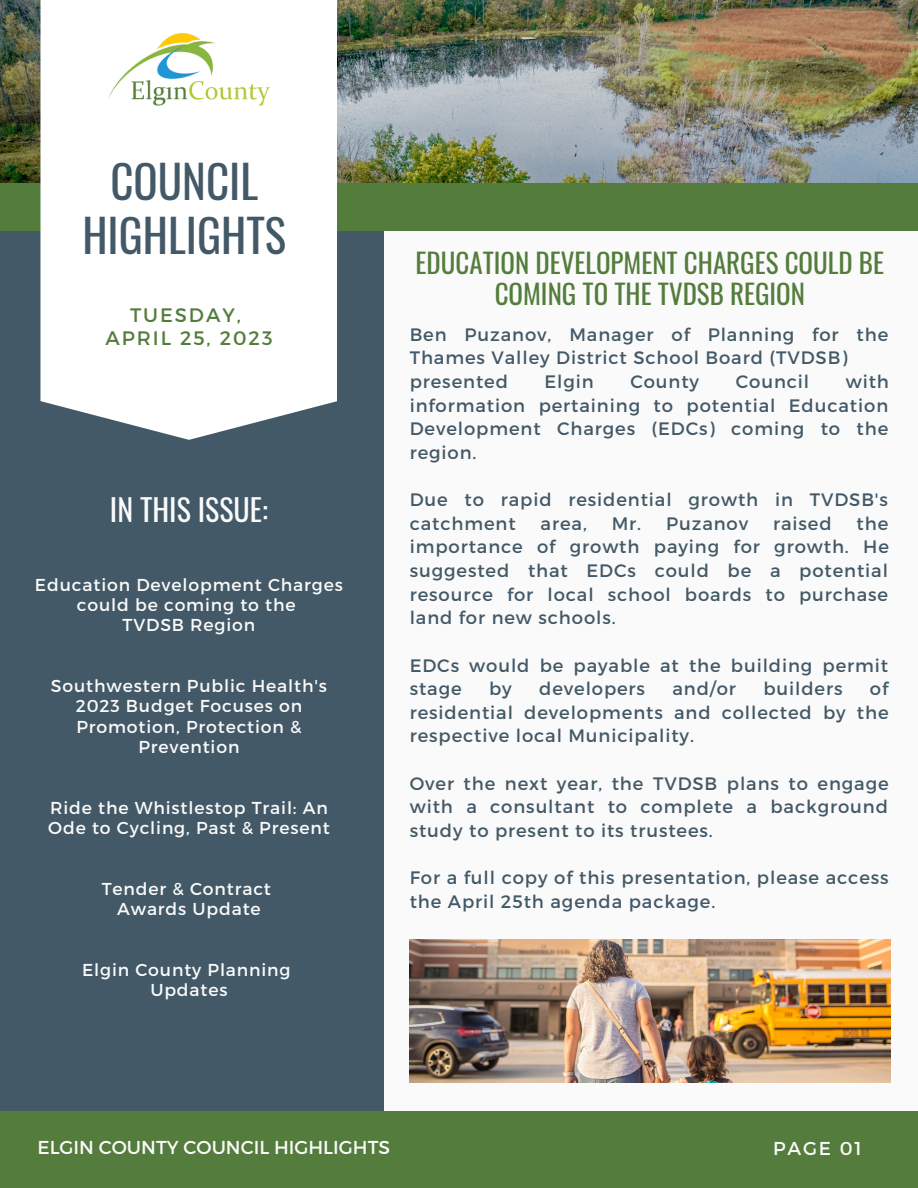
<style>
.page{position:relative;width:918px;height:1188px;background:#fafafa}
.page>*{position:absolute;margin:0;border:0;box-sizing:border-box;transform-origin:0 0}
.t1{font:45px/54px "Oswald";color:#435967;text-align:center}
.t2{font:30px "Oswald";color:#fafafa}
.t3{font:27px/31.5px "Oswald";color:#547c3c;text-align:center}
.t4{font:19.5px/22.5px "Montserrat";letter-spacing:.1em;color:#547c3c;text-align:center}
.t5{font:18.75px "Montserrat";color:#fafafa}
.t6{font:18.6px "Montserrat";letter-spacing:.1em;color:#fafafa}
.t7{font:18px/23.7px "Montserrat";letter-spacing:.05em;color:#435967}
.t8{font:17.25px/20.2px "Montserrat";letter-spacing:.05em;color:#fafafa;text-align:center}
</style>
<div class="page">
<img style="left:0;top:0;width:918px;height:183px">
<div style="left:0;top:230px;width:383px;height:934px;background:#435967"></div>
<div style="left:0;top:1111px;width:918px;height:77px;background:#547c3c"></div>
<div style="left:0;top:183px;width:918px;height:47px;background:#547c3c"></div>
<div style="left:40px;top:0;width:297px;height:440px;background:#fff"></div>
<img style="left:107px;top:31px;width:165px;height:75px">
<img style="left:410px;top:940px;width:480px;height:143px">
<h1 class="t1" style="left:82px;top:153px;width:205px">COUNCIL<br>HIGHLIGHTS</h1>
<p class="t4" style="left:105px;top:303px;width:169px">TUESDAY,<br>APRIL 25, 2023</p>
<h2 class="t2" style="left:110px;top:486px;width:160px">IN THIS ISSUE:</h2>
<p class="t8" style="left:35px;top:574px;width:309px">Education Development Charges could be coming to the<br>TVDSB Region</p>
<p class="t8" style="left:51px;top:675px;width:278px">Southwestern Public Health's<br>2023 Budget Focuses on<br>Promotion, Protection &amp;<br>Prevention</p>
<p class="t8" style="left:48px;top:797px;width:283px;text-align:left">Ride the Whistlestop Trail: An<br>Ode to Cycling, Past &amp; Present</p>
<p class="t8" style="left:102px;top:878px;width:171px">Tender &amp; Contract<br>Awards Update</p>
<p class="t8" style="left:82px;top:959px;width:210px">Elgin County Planning<br>Updates</p>
<h3 class="t3" style="left:416px;top:246px;width:470px">EDUCATION DEVELOPMENT CHARGES COULD BE<br>COMING TO THE TVDSB REGION</h3>
<p class="t7" style="left:410px;top:322px;width:480px">Ben Puzanov, Manager of Planning for the<br>Thames Valley District School Board (TVDSB) presented</p>
<p class="t7" style="left:410px;top:369px;width:481px;text-align:justify;text-indent:436px">with information pertaining to potential Education Development Charges (EDCs) coming to the region.</p>
<p class="t7" style="left:410px;top:487px;width:480px">Due to rapid residential growth in TVDSB's catchment</p>
<p class="t7" style="left:545px;top:369px;width:51px">Elgin</p>
<p class="t7" style="left:630px;top:369px;width:70px">County</p>
<p class="t7" style="left:736px;top:369px;width:75px">Council</p>
<p class="t7" style="left:541px;top:511px;width:48px">area,</p>
<p class="t7" style="left:612px;top:511px;width:138px">Mr. Puzanov</p>
<p class="t7" style="left:773px;top:511px;width:60px">raised</p>
<p class="t7" style="left:410px;top:511px;width:481px;text-align:justify;text-indent:447px">the importance of growth paying for growth. He suggested that EDCs could be a potential resource for local school boards to purchase land for new schools.</p>
<p class="t7" style="left:410px;top:652px;width:480px">EDCs would be payable at the building permit stage</p>
<p class="t7" style="left:489px;top:676px;width:24px">by</p>
<p class="t7" style="left:539px;top:676px;width:107px">developers</p>
<p class="t7" style="left:672px;top:676px;width:65px">and/or</p>
<p class="t7" style="left:763px;top:676px;width:81px">builders</p>
<p class="t7" style="left:410px;top:676px;width:481px;text-align:justify;text-indent:460px">of residential developments and collected by the respective local Municipality.</p>
<p class="t7" style="left:410px;top:771px;width:481px;text-align:justify">Over the next year, the TVDSB plans to engage with a consultant to complete a background study to present to its trustees.</p>
<p class="t7" style="left:410px;top:865px;width:480px">For a full copy of this presentation, please access the April 25th agenda package.</p>
<p class="t5" style="left:37px;top:1135px;width:354px">ELGIN COUNTY COUNCIL HIGHLIGHTS</p>
<p class="t6" style="left:773px;top:1137px;width:90px">PAGE 01</p>
</div>
